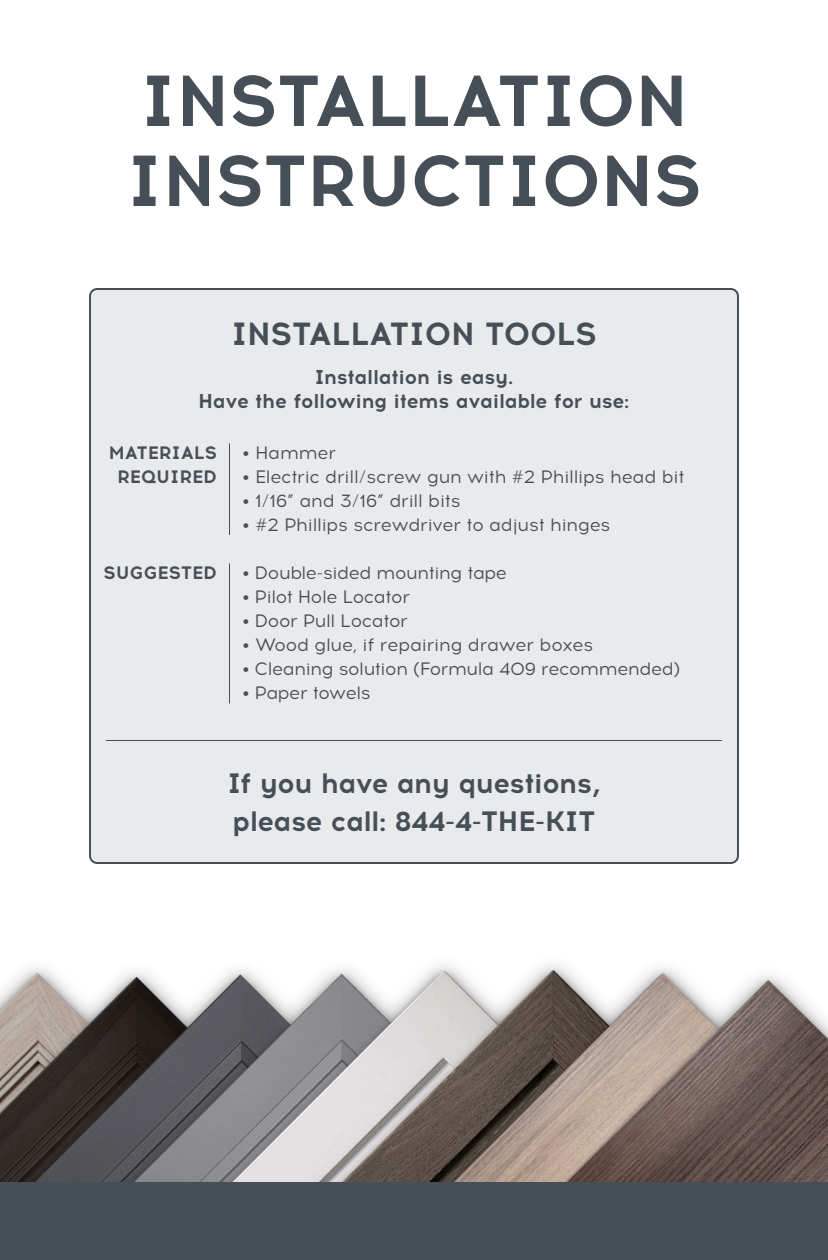
<style>
.page{position:relative;width:828px;height:1260px;background:#fff}
.page>*{position:absolute;margin:0;border:0;box-sizing:border-box;transform-origin:0 0}
.t1{font:700 72px/80px "Acrom";letter-spacing:-.01em;color:#464f57}
.t2{font:700 32px "Acrom";letter-spacing:-.01em;color:#464f57}
.t3{font:700 28px/38px "Acrom";letter-spacing:-.02em;color:#464f57}
.t4{font:700 20px/24px "Acrom";letter-spacing:-.01em;color:#464f57;text-align:center}
.t5{font:18px "Acrom";letter-spacing:-.015em;color:#464f57}
.t6{font:700 18px/24px "Acrom";color:#464f57;text-align:center}
</style>
<div class="page">
<div style="left:0;top:1182px;width:828px;height:78px;background:#464f57"></div>
<img style="left:0;top:964px;width:828px;height:218px">
<div style="left:90px;top:289px;width:648px;height:574px;background:#e9eaeb;border-radius:7px"></div>
<hr style="left:229px;top:443px;width:1px;height:92px;background:#464f57">
<hr style="left:229px;top:563px;width:1px;height:140px;background:#464f57">
<hr style="left:106px;top:740px;width:616px;height:1px;background:#464f57">
<p class="t1" style="left:126px;top:62px;width:577px">INSTALLATION<br>INSTRUCTIONS</p>
<p class="t2" style="left:231px;top:311px;width:367px">INSTALLATION TOOLS</p>
<p class="t4" style="left:198px;top:366px;width:433px">Installation is easy.<br>Have the following items available for use:</p>
<p class="t6" style="left:109px;top:441px;width:110px">MATERIALS<br>REQUIRED</p>
<p class="t6" style="left:104px;top:561px;width:115px">SUGGESTED</p>
<p class="t5" style="left:243px;top:441px;width:95px">• Hammer</p>
<p class="t5" style="left:243px;top:465px;width:443px">• Electric drill/screw gun with #2 Phillips head bit</p>
<p class="t5" style="left:243px;top:489px;width:219px">• 1/16” and 3/16” drill bits</p>
<p class="t5" style="left:243px;top:513px;width:369px">• #2 Phillips screwdriver to adjust hinges</p>
<p class="t5" style="left:243px;top:561px;width:266px">• Double-sided mounting tape</p>
<p class="t5" style="left:243px;top:585px;width:169px">• Pilot Hole Locator</p>
<p class="t5" style="left:243px;top:609px;width:167px">• Door Pull Locator</p>
<p class="t5" style="left:243px;top:633px;width:352px">• Wood glue, if repairing drawer boxes</p>
<p class="t5" style="left:243px;top:657px;width:439px">• Cleaning solution (Formula 409 recommended)</p>
<p class="t5" style="left:243px;top:681px;width:130px">• Paper towels</p>
<p class="t3" style="left:227px;top:765px;width:375px">If you have any questions, please call: 844-4-THE-KIT</p>
</div>
